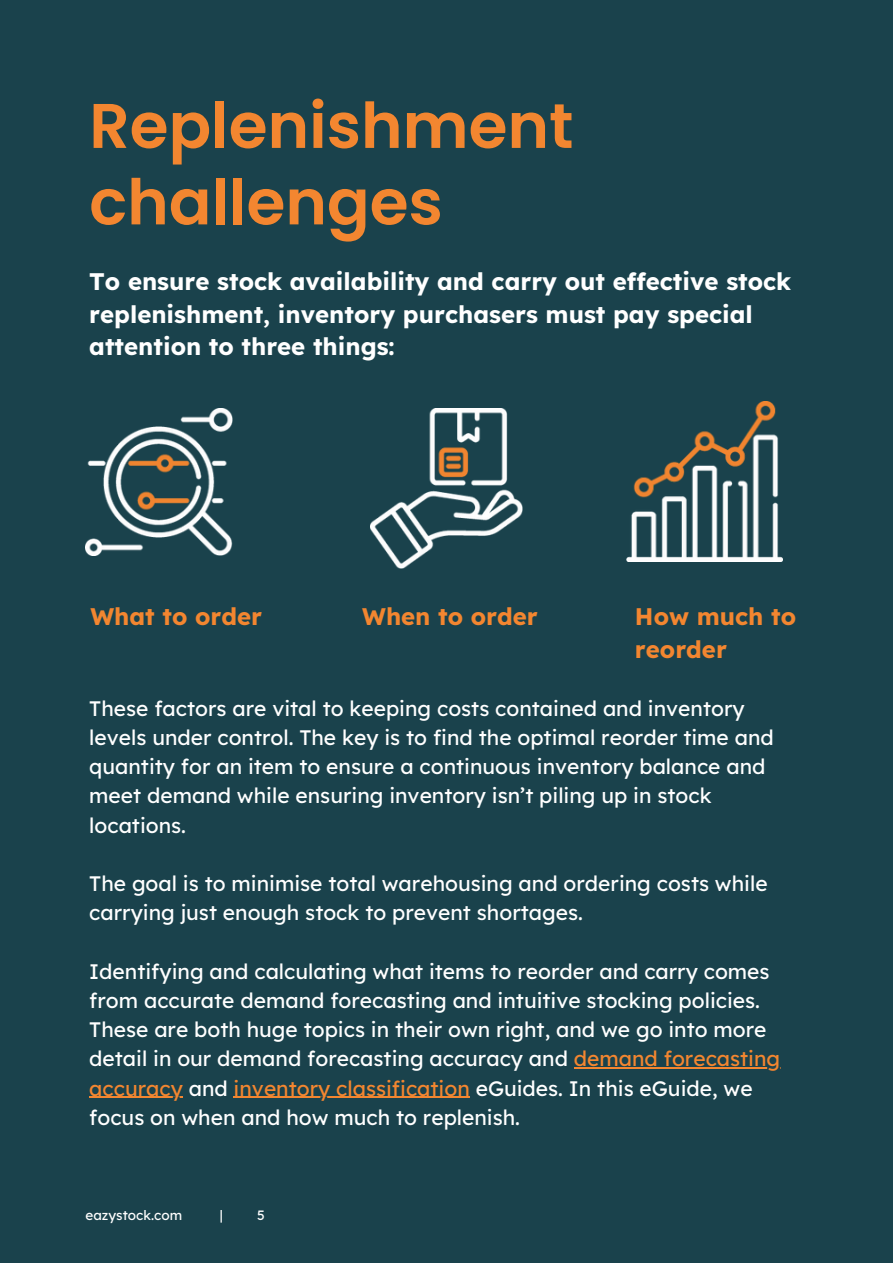
<style>
.page{position:relative;width:893px;height:1264px;background:#fff}
.page>*{position:absolute;margin:0;border:0;box-sizing:border-box;transform-origin:0 0}
.t1{font:600 63px/76.5px "Poppins";color:#f38630}
.t2{font:700 24px/32.5px "Lexend";color:#fff}
.t3{font:700 24px/32.5px "Lexend";color:#f38630}
.t4{font:21px/29.2px "Lexend";color:#fff}
.t5{font:13.5px "Lexend";color:#fff}
.s1{color:#f38630}
</style>
<div class="page">
<div style="left:0;top:0;width:892px;height:1262px;background:#1a424c"></div>
<img style="left:86px;top:409px;width:147px;height:146px">
<img style="left:370px;top:409px;width:153px;height:159px">
<img style="left:626px;top:402px;width:156px;height:159px">
<hr style="left:574px;top:1067px;width:206px;height:1px;background:#f38630">
<hr style="left:89px;top:1096px;width:94px;height:1px;background:#f38630">
<hr style="left:234px;top:1096px;width:236px;height:1px;background:#f38630">
<p class="t1" style="left:89px;top:88px;width:485px">Replenishment challenges</p>
<p class="t2" style="left:89px;top:265px;width:703px">To ensure stock availability and carry out effective stock replenishment, inventory purchasers must pay special attention to three things:</p>
<p class="t3" style="left:90px;top:599px;width:173px">What to order</p>
<p class="t3" style="left:362px;top:599px;width:177px">When to order</p>
<p class="t3" style="left:635px;top:599px;width:163px">How much to reorder</p>
<p class="t4" style="left:89px;top:693px;width:686px">These factors are vital to keeping costs contained and inventory levels under control. The key is to find the optimal reorder time and quantity for an item to ensure a continuous inventory balance and meet demand while ensuring inventory isn’t piling up in stock locations.</p>
<p class="t4" style="left:89px;top:868px;width:679px">The goal is to minimise total warehousing and ordering costs while carrying just enough stock to prevent shortages.</p>
<p class="t4" style="left:89px;top:956px;width:692px">Identifying and calculating what items to reorder and carry comes from accurate demand forecasting and intuitive stocking policies.<br>These are both huge topics in their own right, and we go into more detail in our demand forecasting accuracy and <span class="s1">demand forecasting accuracy</span> and <span class="s1">inventory classification</span> eGuides. In this eGuide, we focus on when and how much to replenish.</p>
<p class="t5" style="left:85px;top:1205px;width:98px">eazystock.com</p>
<p class="t5" style="left:220px;top:1205px;width:5px">|</p>
<p class="t5" style="left:257px;top:1205px;width:9px">5</p>
</div>
